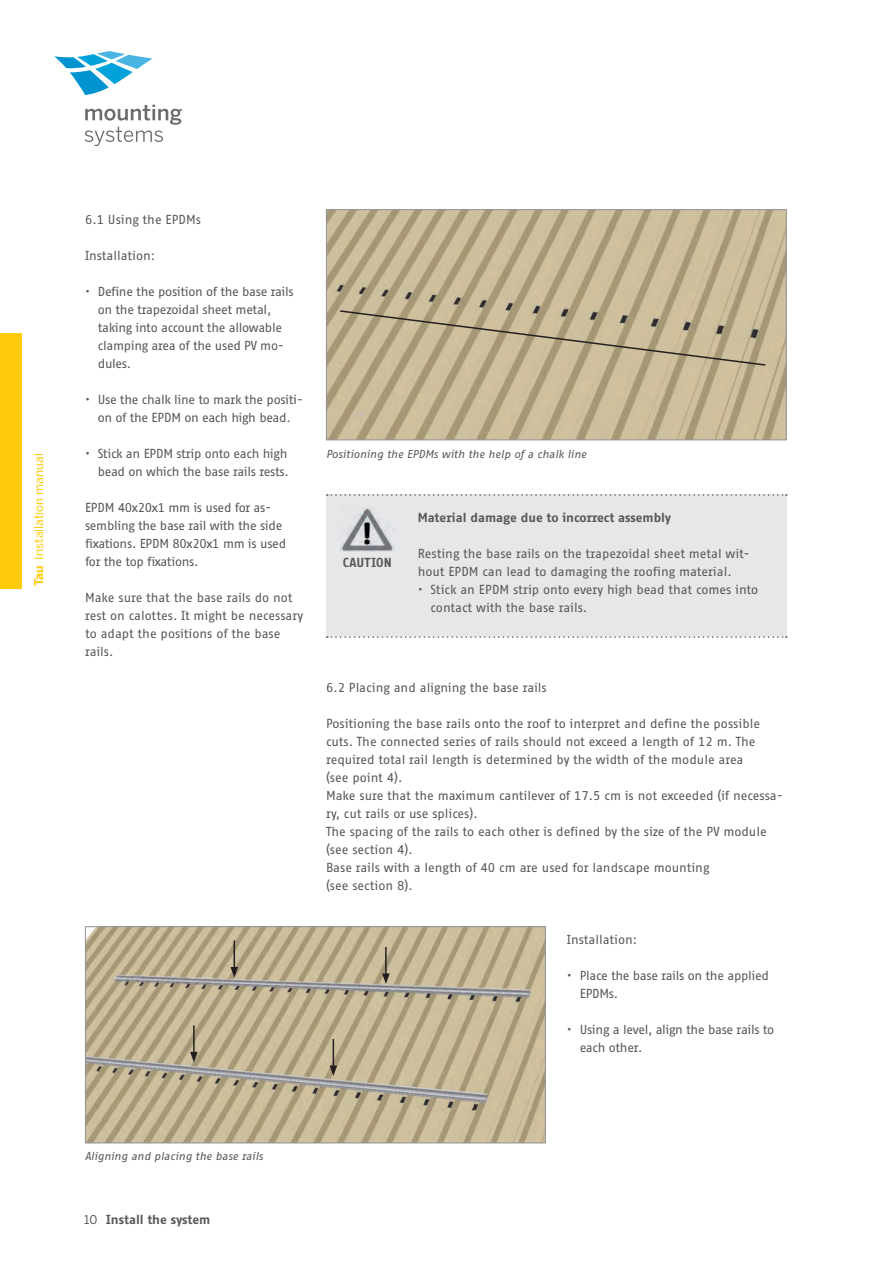
<style>
.page{position:relative;width:893px;height:1263px;background:#fff}
.page>*{position:absolute;margin:0;border:0;box-sizing:border-box;transform-origin:0 0}
.t1{font:12.75px/18px "Fago Office Sans";letter-spacing:-.02em;color:#57585a}
.t2{font:700 12.75px "Fago Office Sans";letter-spacing:-.005em;color:#57585a}
.t3{font:700 12.75px "Fago Office Sans";letter-spacing:.025em;color:#57585a}
.t4{font:12px "Benton Sans";color:#feca0a}
.t5{font:italic 11.25px "Fago Office Sans";color:#57585a}
.s1{font-weight:700}
.s2{font-family:"Benton Sans";font-weight:400;font-size:12px}
</style>
<div class="page">
<svg style="left:85px;top:105px;width:97px;height:41px"></svg>
<svg style="left:54px;top:51px;width:99px;height:44px"></svg>
<div style="left:0;top:334px;width:21px;height:255px;background:#feca0a"></div>
<img style="left:328px;top:211px;width:457px;height:227px">
<div style="left:326px;top:209px;width:461px;height:231px;border:1px solid #939598"></div>
<img style="left:87px;top:928px;width:457px;height:213px">
<div style="left:85px;top:926px;width:461px;height:217px;border:1px solid #939598"></div>
<div style="left:326px;top:494px;width:461px;height:143px;background:#e6e7e9"></div>
<svg style="left:327px;top:494px;width:460px;height:2px"></svg>
<svg style="left:327px;top:636px;width:460px;height:2px"></svg>
<img style="left:340px;top:507px;width:54px;height:45px">
<hr style="left:385px;top:947px;width:2px;height:29px;background:#231f20">
<svg style="left:382px;top:973px;width:8px;height:11px"></svg>
<svg style="left:230px;top:940px;width:8px;height:37px"></svg>
<hr style="left:193px;top:1025px;width:2px;height:29px;background:#231f20">
<svg style="left:190px;top:1052px;width:8px;height:10px"></svg>
<svg style="left:330px;top:1039px;width:7px;height:37px"></svg>
<svg style="left:338px;top:309px;width:429px;height:58px;background:#bcae8d"></svg>
<p class="t4" style="left:32px;top:586px;width:134px;rotate:-90deg"><span class="s1">Tau</span> Installation manual</p>
<p class="t1" style="left:85px;top:211px;width:117px">6.1 Using the EPDMs</p>
<p class="t1" style="left:85px;top:247px;width:72px">Installation:</p>
<p class="t1" style="left:98px;top:283px;width:198px;text-indent:-13px">• Define the position of the base rails on the trapezoidal sheet metal, taking into account the allowable clamping area of the used PV mo&shy;dules.</p>
<p class="t1" style="left:85px;top:391px;width:219px;text-align:center">• Use the chalk line to mark the positi&shy;on of the EPDM on each high bead.</p>
<p class="t1" style="left:85px;top:445px;width:205px;text-align:right">• Stick an EPDM strip onto each high bead on which the base rails rests.</p>
<p class="t1" style="left:85px;top:499px;width:203px">EPDM 40x20x1 mm is used for as&shy;sembling the base rail with the side fixations. EPDM 80x20x1 mm is used for the top fixations.</p>
<p class="t1" style="left:85px;top:589px;width:220px">Make sure that the base rails do not rest on calottes. It might be necessary to adapt the positions of the base rails.</p>
<p class="t5" style="left:326px;top:448px;width:262px">Positioning the EPDMs with the help of a chalk line</p>
<p class="t3" style="left:343px;top:555px;width:51px">CAUTION</p>
<p class="t2" style="left:418px;top:510px;width:255px">Material damage due to incorrect assembly</p>
<p class="t1" style="left:418px;top:545px;width:333px">Resting the base rails on the trapezoidal sheet metal wit&shy;hout EPDM can lead to damaging the roofing material.</p>
<p class="t1" style="left:431px;top:581px;width:329px;text-indent:-13px">• Stick an EPDM strip onto every high bead that comes into contact with the base rails.</p>
<p class="t1" style="left:326px;top:679px;width:222px">6.2 Placing and aligning the base rails</p>
<p class="t1" style="left:326px;top:715px;width:458px">Positioning the base rails onto the roof to interpret and define the possible cuts. The connected series of rails should not exceed a length of 12 m. The required total rail length is determined by the width of the module area<br>(see point 4).<br>Make sure that the maximum cantilever of 17.5 cm is not exceeded (if necessa&shy;ry, cut rails or use splices).<br>The spacing of the rails to each other is defined by the size of the PV module (see section 4).<br>Base rails with a length of 40 cm are used for landscape mounting<br>(see section 8).</p>
<p class="t1" style="left:567px;top:931px;width:72px">Installation:</p>
<p class="t1" style="left:580px;top:967px;width:191px;text-indent:-13px">• Place the base rails on the applied<br>EPDMs.</p>
<p class="t1" style="left:580px;top:1021px;width:196px;text-indent:-13px">• Using a level, align the base rails to each other.</p>
<p class="t5" style="left:85px;top:1150px;width:180px">Aligning and placing the base rails</p>
<p class="t2" style="left:84px;top:1212px;width:128px"><span class="s2">10</span> Install the system</p>
</div>
